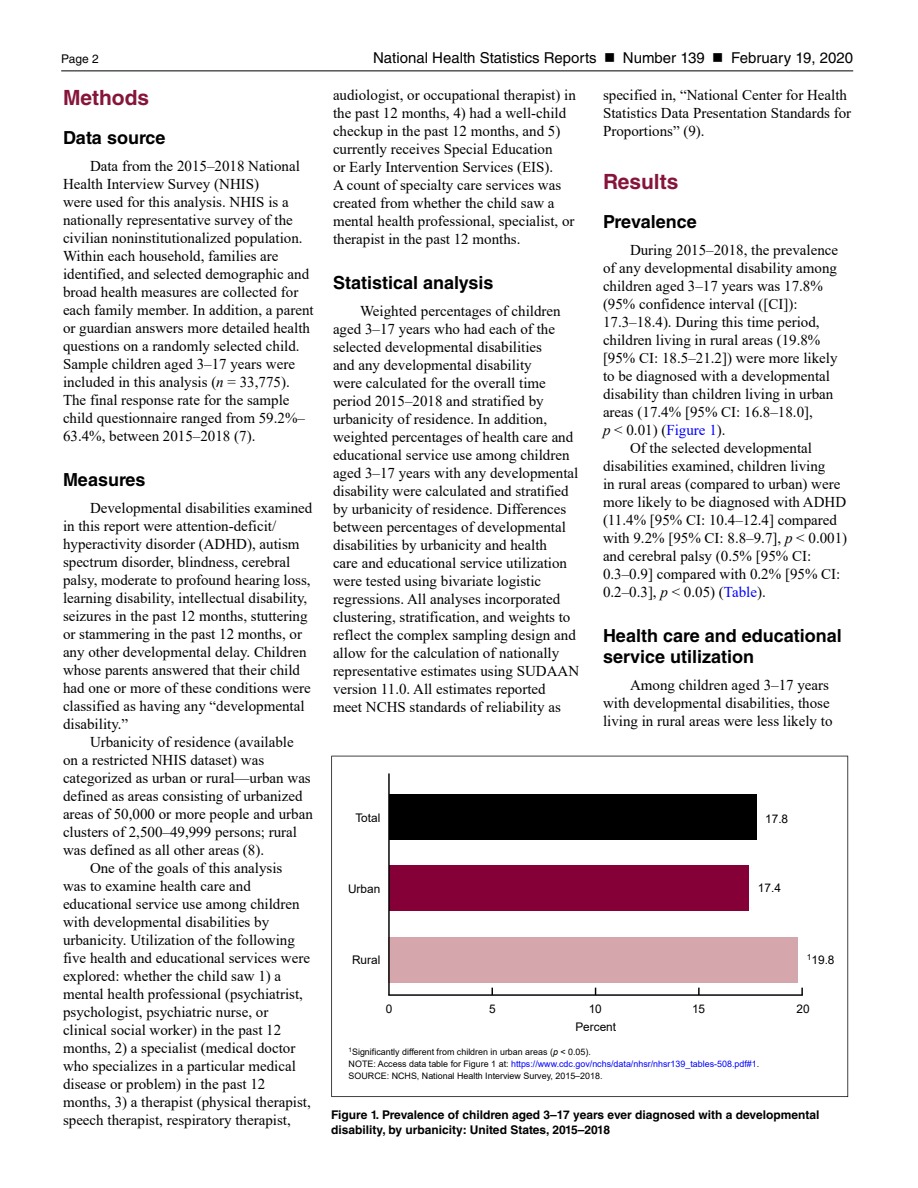
<style>
.page{position:relative;width:918px;height:1188px;background:#fff}
.page>*{position:absolute;margin:0;border:0;box-sizing:border-box;transform-origin:0 0}
.t1{font:700 21px "Helvetica LT Std";color:#86153a}
.t2{font:700 18px/21px "Helvetica LT Std";color:#000}
.t3{font:15px/18px "Times New Roman";color:#000}
.t4{font:15px "Helvetica LT Std";color:#000}
.t5{font:700 12px/15px "Helvetica LT Std";color:#000}
.t6{font:12px "Helvetica LT Std";color:#000}
.t7{font:8.85px/11.9px "Arial";color:#000}
.s1{font-style:italic}
.s2{color:#00f}
</style>
<div class="page">
<hr style="left:61px;top:70px;width:792px;height:1px;background:#000">
<svg style="left:331px;top:756px;width:517px;height:341px"></svg>
<hr style="left:389px;top:994px;width:413px;height:2px;background:#000">
<svg style="left:698px;top:988px;width:2px;height:7px"></svg>
<svg style="left:801px;top:988px;width:2px;height:7px"></svg>
<div style="left:389px;top:795px;width:368px;height:45px;background:#000"></div>
<div style="left:389px;top:866px;width:359px;height:45px;background:#860038"></div>
<div style="left:389px;top:937px;width:409px;height:45px;background:#d6a6ad"></div>
<hr style="left:388px;top:773px;width:2px;height:222px;background:#000">
<p class="t6" style="left:61px;top:52px;width:39px">Page 2</p>
<p class="t4" style="left:373px;top:49px;width:244px">National Health Statistics Reports ■</p>
<p class="t4" style="left:623px;top:49px;width:102px">Number 139 ■</p>
<p class="t4" style="left:731px;top:49px;width:124px">February 19, 2020</p>
<h2 class="t1" style="left:63px;top:85px;width:88px">Methods</h2>
<h3 class="t2" style="left:63px;top:127px;width:104px">Data source</h3>
<p class="t3" style="left:63px;top:157px;width:252px;text-indent:27px">Data from the 2015–2018 National Health Interview Survey (NHIS)<br>were used for this analysis. NHIS is a nationally representative survey of the civilian noninstitutionalized population.<br>Within each household, families are identified, and selected demographic and broad health measures are collected for each family member. In addition, a parent or guardian answers more detailed health questions on a randomly selected child.<br>Sample children aged 3–17 years were included in this analysis (<span class="s1">n</span> = 33,775).<br>The final response rate for the sample child questionnaire ranged from 59.2%– 63.4%, between 2015–2018 (7).</p>
<h3 class="t2" style="left:63px;top:469px;width:84px">Measures</h3>
<p class="t3" style="left:63px;top:499px;width:251px;text-indent:27px">Developmental disabilities examined in this report were attention-deficit/ hyperactivity disorder (ADHD), autism spectrum disorder, blindness, cerebral palsy, moderate to profound hearing loss, learning disability, intellectual disability, seizures in the past 12 months, stuttering or stammering in the past 12 months, or any other developmental delay. Children whose parents answered that their child had one or more of these conditions were classified as having any “developmental disability.”</p>
<p class="t3" style="left:90px;top:733px;width:205px">Urbanicity of residence (available</p>
<p class="t3" style="left:63px;top:751px;width:203px">on a restricted NHIS dataset) was</p>
<p class="t3" style="left:63px;top:769px;width:249px">categorized as urban or rural—urban was</p>
<p class="t3" style="left:63px;top:787px;width:241px">defined as areas consisting of urbanized</p>
<p class="t3" style="left:63px;top:805px;width:251px">areas of 50,000 or more people and urban</p>
<p class="t3" style="left:63px;top:823px;width:236px">clusters of 2,500–49,999 persons; rural</p>
<p class="t3" style="left:63px;top:841px;width:203px">was defined as all other areas (8).</p>
<p class="t3" style="left:90px;top:859px;width:194px">One of the goals of this analysis</p>
<p class="t3" style="left:63px;top:877px;width:189px">was to examine health care and</p>
<p class="t3" style="left:63px;top:895px;width:238px">educational service use among children</p>
<p class="t3" style="left:63px;top:913px;width:208px">with developmental disabilities by</p>
<p class="t3" style="left:63px;top:931px;width:233px">urbanicity. Utilization of the following</p>
<p class="t3" style="left:63px;top:949px;width:249px">five health and educational services were</p>
<p class="t3" style="left:63px;top:967px;width:220px">explored: whether the child saw 1) a</p>
<p class="t3" style="left:63px;top:985px;width:241px">mental health professional (psychiatrist,</p>
<p class="t3" style="left:63px;top:1003px;width:207px">psychologist, psychiatric nurse, or</p>
<p class="t3" style="left:63px;top:1021px;width:220px">clinical social worker) in the past 12</p>
<p class="t3" style="left:63px;top:1039px;width:234px">months, 2) a specialist (medical doctor</p>
<p class="t3" style="left:63px;top:1057px;width:234px">who specializes in a particular medical</p>
<p class="t3" style="left:63px;top:1075px;width:204px">disease or problem) in the past 12</p>
<p class="t3" style="left:63px;top:1093px;width:249px">months, 3) a therapist (physical therapist,</p>
<p class="t3" style="left:63px;top:1111px;width:229px">speech therapist, respiratory therapist,</p>
<p class="t3" style="left:333px;top:86px;width:244px">audiologist, or occupational therapist) in the past 12 months, 4) had a well-child checkup in the past 12 months, and 5) currently receives Special Education<br>or Early Intervention Services (EIS).<br>A count of specialty care services was created from whether the child saw a mental health professional, specialist, or therapist in the past 12 months.</p>
<h3 class="t2" style="left:333px;top:272px;width:162px">Statistical analysis</h3>
<p class="t3" style="left:333px;top:302px;width:248px;text-indent:27px">Weighted percentages of children aged 3–17 years who had each of the selected developmental disabilities<br>and any developmental disability<br>were calculated for the overall time period 2015–2018 and stratified by urbanicity of residence. In addition, weighted percentages of health care and educational service use among children aged 3–17 years with any developmental disability were calculated and stratified by urbanicity of residence. Differences between percentages of developmental disabilities by urbanicity and health<br>care and educational service utilization were tested using bivariate logistic regressions. All analyses incorporated clustering, stratification, and weights to reflect the complex sampling design and allow for the calculation of nationally representative estimates using SUDAAN version 11.0. All estimates reported<br>meet NCHS standards of reliability as</p>
<p class="t3" style="left:603px;top:86px;width:250px">specified in, “National Center for Health<br>Statistics Data Presentation Standards for<br>Proportions” (9).</p>
<h2 class="t1" style="left:603px;top:169px;width:77px">Results</h2>
<h3 class="t2" style="left:603px;top:211px;width:95px">Prevalence</h3>
<p class="t3" style="left:603px;top:240px;width:237px;text-indent:27px">During 2015–2018, the prevalence of any developmental disability among children aged 3–17 years was 17.8% (95% confidence interval ([CI]):<br>17.3–18.4). During this time period, children living in rural areas (19.8% [95% CI: 18.5–21.2]) were more likely to be diagnosed with a developmental disability than children living in urban areas (17.4% [95% CI: 16.8–18.0],<br><span class="s1">p</span> &lt; 0.01) (<span class="s2">Figure 1</span>).</p>
<p class="t3" style="left:603px;top:438px;width:246px;text-indent:27px">Of the selected developmental disabilities examined, children living<br>in rural areas (compared to urban) were more likely to be diagnosed with ADHD (11.4% [95% CI: 10.4–12.4] compared with 9.2% [95% CI: 8.8–9.7], <span class="s1">p</span> &lt; 0.001) and cerebral palsy (0.5% [95% CI:<br>0.3–0.9] compared with 0.2% [95% CI:<br>0.2–0.3], <span class="s1">p</span> &lt; 0.05) (<span class="s2">Table</span>).</p>
<h3 class="t2" style="left:603px;top:625px;width:240px">Health care and educational service utilization</h3>
<p class="t3" style="left:603px;top:675px;width:231px;text-indent:27px">Among children aged 3–17 years with developmental disabilities, those living in rural areas were less likely to</p>
<p class="t7" style="left:349px;top:1046px;width:412px"><sup>1</sup>Significantly different from children in urban areas (<span class="s1">p</span> &lt; 0.05).<br>NOTE: Access data table for Figure 1 at: <span class="s2">https://www.cdc.gov/nchs/data/nhsr/nhsr139_tables-508.pdf#1</span>.<br>SOURCE: NCHS, National Health Interview Survey, 2015–2018.</p>
<p class="t5" style="left:331px;top:1107px;width:490px">Figure 1. Prevalence of children aged 3–17 years ever diagnosed with a developmental disability, by urbanicity: United States, 2015–2018</p>
</div>
